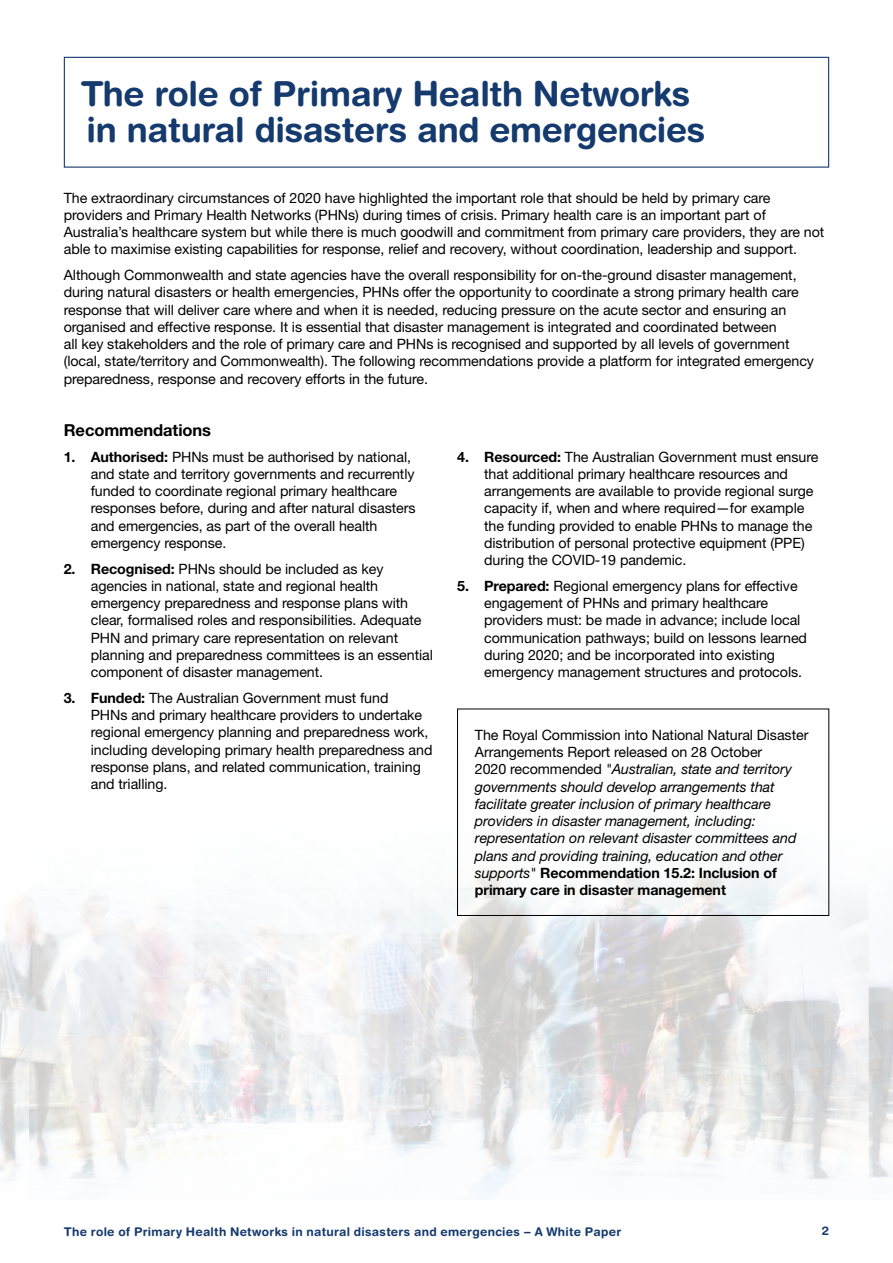
<style>
.page{position:relative;width:893px;height:1263px;background:#fff}
.page>*{position:absolute;margin:0;border:0;box-sizing:border-box;transform-origin:0 0}
.t1{font:700 34.5px/36px "Helvetica Rounded LT Std";letter-spacing:-.01em;color:#153a6e}
.t2{font:700 16.5px "Helvetica Neue LT Std";letter-spacing:-.005em;color:#000}
.t3{font:14.25px/17.2px "Helvetica Neue LT Std";letter-spacing:-.005em;color:#000}
.t4{font:italic 14.25px/17.2px "Helvetica Neue LT Std";letter-spacing:-.005em;color:#000}
.t5{font:700 12px "Helvetica Rounded LT Std";letter-spacing:.025em;color:#153a6e}
.s1{font-weight:700}
.s2{font-style:normal}
.s3{font-weight:700;font-style:normal}
</style>
<div class="page">
<div style="left:64px;top:57px;width:765px;height:111px;border:1px solid #153a6e"></div>
<img style="left:0;top:754px;width:893px;height:445px">
<div style="left:457px;top:709px;width:372px;height:207px;border:1px solid #000"></div>
<h1 class="t1" style="left:81px;top:75px;width:626px">The role of Primary Health Networks in natural disasters and emergencies</h1>
<p class="t3" style="left:64px;top:189px;width:762px">The extraordinary circumstances of 2020 have highlighted the important role that should be held by primary care providers and Primary Health Networks (PHNs) during times of crisis. Primary health care is an important part of Australia’s healthcare system but while there is much goodwill and commitment from primary care providers, they are not able to maximise existing capabilities for response, relief and recovery, without coordination, leadership and support.</p>
<p class="t3" style="left:64px;top:266px;width:752px">Although Commonwealth and state agencies have the overall responsibility for on-the-ground disaster management, during natural disasters or health emergencies, PHNs offer the opportunity to coordinate a strong primary health care response that will deliver care where and when it is needed, reducing pressure on the acute sector and ensuring an organised and effective response. It is essential that disaster management is integrated and coordinated between<br>all key stakeholders and the role of primary care and PHNs is recognised and supported by all levels of government (local, state/territory and Commonwealth). The following recommendations provide a platform for integrated emergency preparedness, response and recovery efforts in the future.</p>
<p class="t2" style="left:64px;top:420px;width:149px">Recommendations</p>
<p class="t3" style="left:91px;top:448px;width:326px;text-indent:-27px"><span class="s1">1. Authorised:</span> PHNs must be authorised by national, and state and territory governments and recurrently funded to coordinate regional primary healthcare responses before, during and after natural disasters and emergencies, as part of the overall health emergency response.</p>
<p class="t3" style="left:91px;top:560px;width:344px;text-indent:-27px"><span class="s1">2. Recognised:</span> PHNs should be included as key agencies in national, state and regional health emergency preparedness and response plans with clear, formalised roles and responsibilities. Adequate PHN and primary care representation on relevant planning and preparedness committees is an essential component of disaster management.</p>
<p class="t3" style="left:91px;top:689px;width:343px;text-indent:-27px"><span class="s1">3. Funded:</span> The Australian Government must fund<br>PHNs and primary healthcare providers to undertake regional emergency planning and preparedness work, including developing primary health preparedness and response plans, and related communication, training and trialling.</p>
<p class="t3" style="left:484px;top:448px;width:336px;text-indent:-27px"><span class="s1">4. Resourced:</span> The Australian Government must ensure that additional primary healthcare resources and arrangements are available to provide regional surge capacity if, when and where required—for example the funding provided to enable PHNs to manage the distribution of personal protective equipment (PPE) during the COVID-19 pandemic.</p>
<p class="t3" style="left:484px;top:577px;width:324px;text-indent:-27px"><span class="s1">5. Prepared:</span> Regional emergency plans for effective engagement of PHNs and primary healthcare providers must: be made in advance; include local communication pathways; build on lessons learned during 2020; and be incorporated into existing emergency management structures and protocols.</p>
<p class="t4" style="left:475px;top:726px;width:335px"><span class="s2">The Royal Commission into National Natural Disaster Arrangements Report released on 28 October<br>2020 recommended</span> "Australian, state and territory governments should develop arrangements that facilitate greater inclusion of primary healthcare providers in disaster management, including: representation on relevant disaster committees and plans and providing training, education and other supports" <span class="s3">Recommendation 15.2: Inclusion of primary care in disaster management</span></p>
<p class="t5" style="left:64px;top:1224px;width:559px">The role of Primary Health Networks in natural disasters and emergencies − A White Paper</p>
<p class="t5" style="left:822px;top:1223px;width:9px">2</p>
</div>
